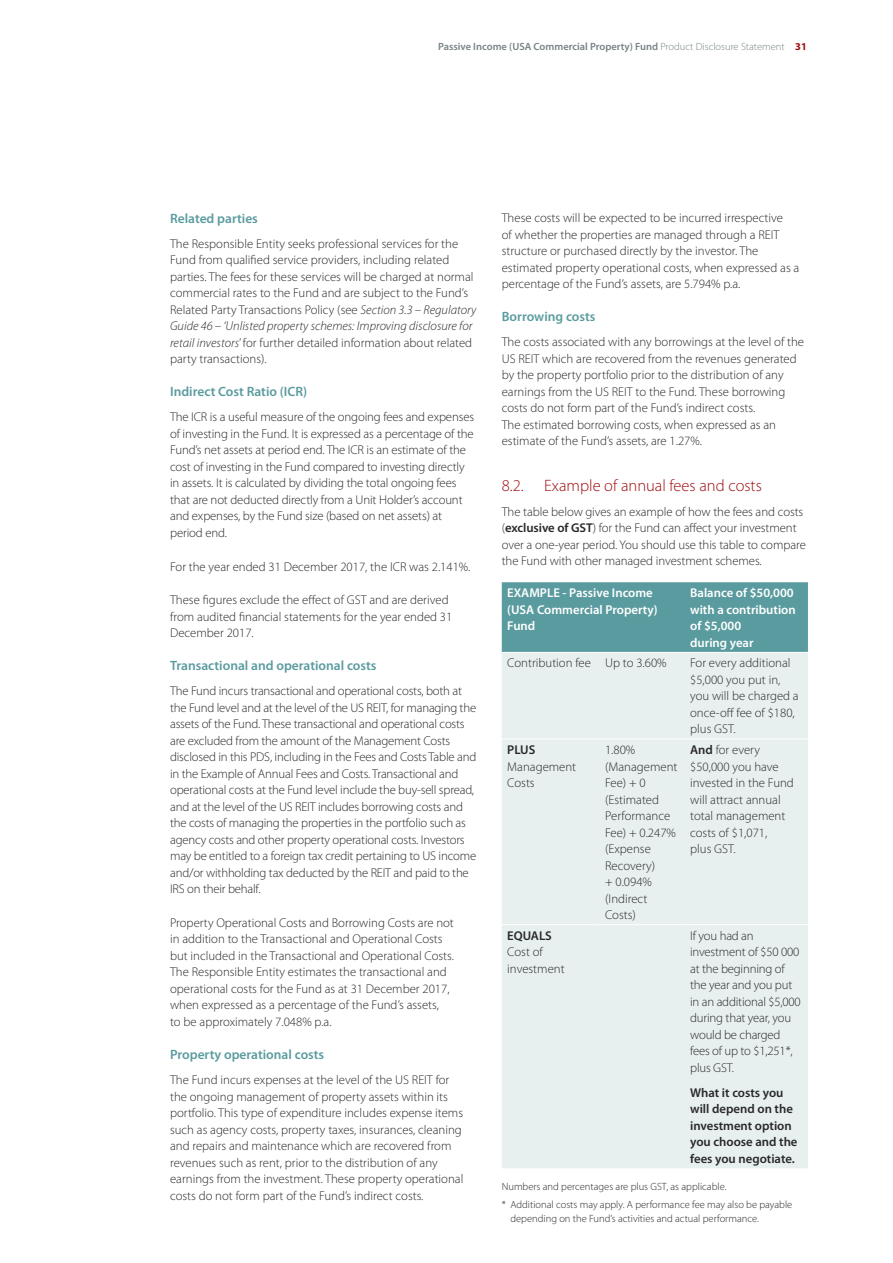
<style>
.page{position:relative;width:893px;height:1263px;background:#fff}
.page>*{position:absolute;margin:0;border:0;box-sizing:border-box;transform-origin:0 0}
.t1{font:300 16.5px "Myriad Pro";color:#9e0b0f}
.t2{font:600 13.5px "Myriad Pro";color:#5a9b9f}
.t3{font:300 12.75px/16.5px "Myriad Pro";color:#292829}
.t4{font:600 12.75px/16.5px "Myriad Pro";color:#fff}
.t5{font:600 12.75px/16.5px "Myriad Pro";color:#292829}
.t6{font:300 10.5px/17.7px "Myriad Pro";color:#292829}
.t7{font:600 10.5px "Myriad Pro";color:#788386}
.s1{font-weight:300}
.s2{font-weight:700;color:#9e0b0f}
.s3{font-style:italic}
.s4{font-weight:600}
</style>
<div class="page">
<div style="left:502px;top:582px;width:306px;height:70px;background:#5a9b9f"></div>
<div style="left:502px;top:653px;width:306px;height:515px;background:#e7efef"></div>
<div style="left:502px;top:740px;width:306px;height:184px;background:#e7efef"></div>
<hr style="left:502px;top:739px;width:98px;height:1px;background:#fff">
<hr style="left:600px;top:739px;width:85px;height:1px;background:#fff">
<hr style="left:685px;top:739px;width:123px;height:1px;background:#fff">
<hr style="left:502px;top:924px;width:98px;height:1px;background:#fff">
<hr style="left:600px;top:924px;width:85px;height:1px;background:#fff">
<hr style="left:685px;top:924px;width:123px;height:1px;background:#fff">
<p class="t7" style="left:438px;top:40px;width:370px">Passive Income (USA Commercial Property) Fund <span class="s1">Product Disclosure Statement</span> <span class="s2">31</span></p>
<p class="t2" style="left:170px;top:210px;width:89px">Related parties</p>
<p class="t3" style="left:170px;top:235px;width:308px">The Responsible Entity seeks professional services for the Fund from qualified service providers, including related parties. The fees for these services will be charged at normal commercial rates to the Fund and are subject to the Fund’s Related Party Transactions Policy (see <span class="s3">Section 3.3 – Regulatory Guide 46 – ‘Unlisted property schemes: Improving disclosure for retail investors</span>’ for further detailed information about related party transactions).</p>
<p class="t2" style="left:170px;top:383px;width:139px">Indirect Cost Ratio (ICR)</p>
<p class="t3" style="left:170px;top:409px;width:306px">The ICR is a useful measure of the ongoing fees and expenses of investing in the Fund. It is expressed as a percentage of the Fund’s net assets at period end. The ICR is an estimate of the cost of investing in the Fund compared to investing directly in assets. It is calculated by dividing the total ongoing fees that are not deducted directly from a Unit Holder’s account and expenses, by the Fund size (based on net assets) at period end.</p>
<p class="t3" style="left:170px;top:558px;width:302px">For the year ended 31 December 2017, the ICR was 2.141%.</p>
<p class="t3" style="left:170px;top:591px;width:284px">These figures exclude the effect of GST and are derived from audited financial statements for the year ended 31<br>December 2017.</p>
<p class="t2" style="left:170px;top:657px;width:208px">Transactional and operational costs</p>
<p class="t3" style="left:170px;top:683px;width:308px">The Fund incurs transactional and operational costs, both at the Fund level and at the level of the US REIT, for managing the assets of the Fund. These transactional and operational costs are excluded from the amount of the Management Costs disclosed in this PDS, including in the Fees and Costs Table and in the Example of Annual Fees and Costs. Transactional and operational costs at the Fund level include the buy-sell spread, and at the level of the US REIT includes borrowing costs and the costs of managing the properties in the portfolio such as agency costs and other property operational costs. Investors may be entitled to a foreign tax credit pertaining to US income and/or withholding tax deducted by the REIT and paid to the IRS on their behalf.</p>
<p class="t3" style="left:170px;top:914px;width:285px">Property Operational Costs and Borrowing Costs are not in addition to the Transactional and Operational Costs but included in the Transactional and Operational Costs.<br>The Responsible Entity estimates the transactional and operational costs for the Fund as at 31 December 2017, when expressed as a percentage of the Fund’s assets,<br>to be approximately 7.048% p.a.</p>
<p class="t2" style="left:170px;top:1046px;width:156px">Property operational costs</p>
<p class="t3" style="left:170px;top:1071px;width:295px">The Fund incurs expenses at the level of the US REIT for the ongoing management of property assets within its portfolio. This type of expenditure includes expense items such as agency costs, property taxes, insurances, cleaning and repairs and maintenance which are recovered from revenues such as rent, prior to the distribution of any earnings from the investment. These property operational costs do not form part of the Fund’s indirect costs.</p>
<p class="t3" style="left:502px;top:210px;width:299px">These costs will be expected to be incurred irrespective<br>of whether the properties are managed through a REIT structure or purchased directly by the investor. The estimated property operational costs, when expressed as a percentage of the Fund’s assets, are 5.794% p.a.</p>
<p class="t2" style="left:502px;top:308px;width:95px">Borrowing costs</p>
<p class="t3" style="left:502px;top:334px;width:304px">The costs associated with any borrowings at the level of the US REIT which are recovered from the revenues generated by the property portfolio prior to the distribution of any earnings from the US REIT to the Fund. These borrowing costs do not form part of the Fund’s indirect costs.<br>The estimated borrowing costs, when expressed as an estimate of the Fund’s assets, are 1.27%.</p>
<p class="t1" style="left:502px;top:475px;width:23px">8.2.</p>
<p class="t1" style="left:544px;top:475px;width:219px">Example of annual fees and costs</p>
<p class="t3" style="left:502px;top:503px;width:306px">The table below gives an example of how the fees and costs (<span class="s4">exclusive of GST</span>) for the Fund can affect your investment over a one-year period. You should use this table to compare the Fund with other managed investment schemes.</p>
<p class="t4" style="left:507px;top:584px;width:152px">EXAMPLE - Passive Income (USA Commercial Property)<br>Fund</p>
<p class="t4" style="left:690px;top:584px;width:107px">Balance of $50,000 with a contribution of $5,000<br>during year</p>
<p class="t3" style="left:507px;top:655px;width:161px">Contribution fee Up to 3.60%</p>
<p class="t3" style="left:690px;top:655px;width:110px">For every additional $5,000 you put in, you will be charged a once-off fee of $180, plus GST.</p>
<p class="t5" style="left:507px;top:741px;width:30px">PLUS</p>
<p class="t3" style="left:507px;top:758px;width:70px">Management<br>Costs</p>
<p class="t3" style="left:605px;top:741px;width:74px">1.80% (Management<br>Fee) + 0 (Estimated<br>Performance<br>Fee) + 0.247% (Expense<br>Recovery)<br>+ 0.094% (Indirect<br>Costs)</p>
<p class="t3" style="left:690px;top:741px;width:105px"><span class="s4">And</span> for every $50,000 you have invested in the Fund will attract annual total management costs of $1,071,<br>plus GST.</p>
<p class="t3" style="left:690px;top:927px;width:112px">If you had an investment of $50 000 at the beginning of the year and you put in an additional $5,000 during that year, you would be charged fees of up to $1,251*, plus GST.</p>
<p class="t5" style="left:690px;top:1084px;width:109px">What it costs you will depend on the investment option you choose and the fees you negotiate.</p>
<p class="t6" style="left:502px;top:1178px;width:292px">Numbers and percentages are plus GST, as applicable.<br>* Additional costs may apply. A performance fee may also be payable</p>
<p class="t6" style="left:510px;top:1209px;width:250px">depending on the Fund’s activities and actual performance.</p>
<p class="t5" style="left:507px;top:927px;width:46px">EQUALS</p>
<p class="t3" style="left:507px;top:943px;width:59px">Cost of investment</p>
</div>
